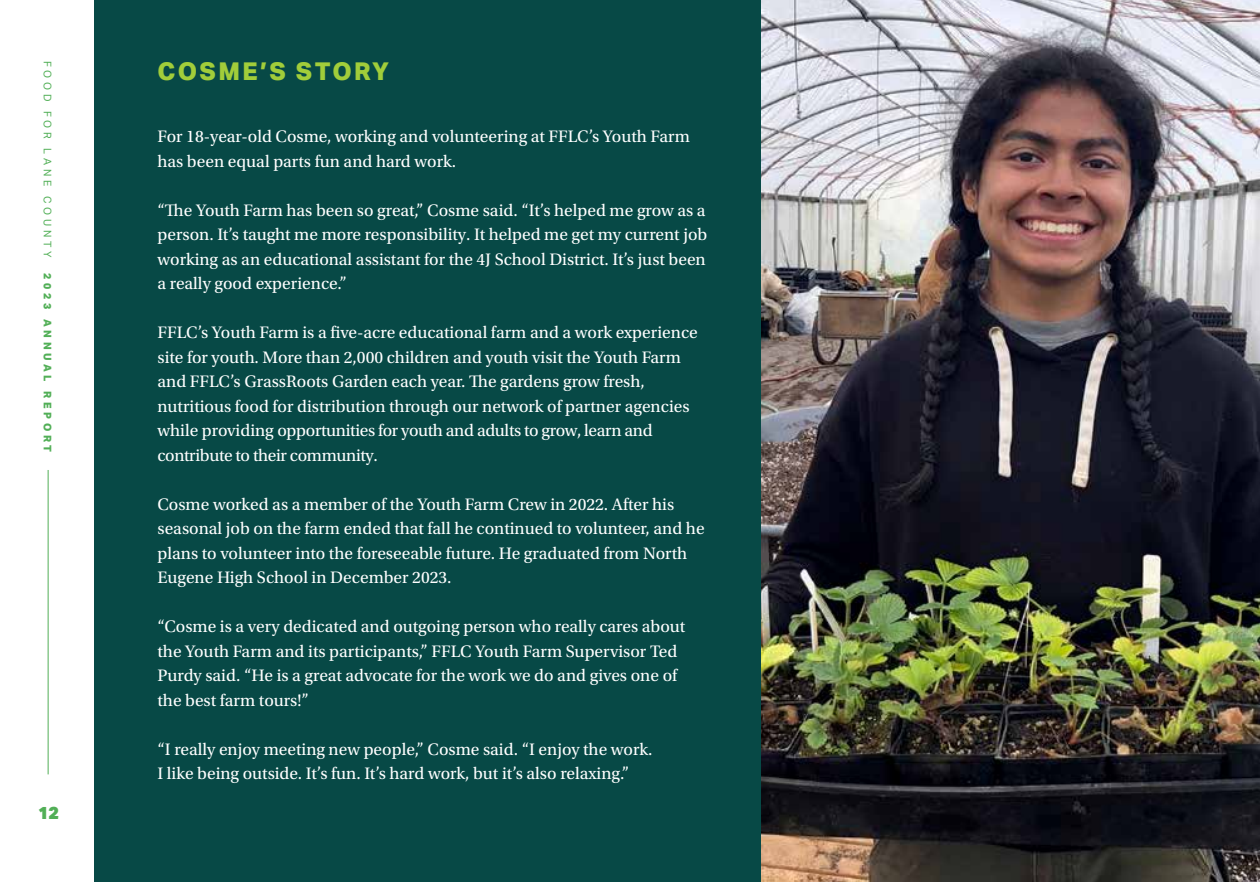
<style>
.page{position:relative;width:1260px;height:882px;background:#fff}
.page>*{position:absolute;margin:0;border:0;box-sizing:border-box;transform-origin:0 0}
.t1{font:800 24.5px "Aktiv Grotesk";letter-spacing:.1em;color:#a1cd3a}
.t2{font:17.5px/24.5px "Utopia Std";color:#fff}
.t3{font:900 17.5px "Aktiv Grotesk";color:#52af57}
.t4{font:10.5px "Aktiv Grotesk";letter-spacing:.35em;color:#52af57}
.t5{font:800 10.5px "Aktiv Grotesk";letter-spacing:.35em;color:#52af57}
</style>
<div class="page">
<hr style="left:48px;top:470px;width:1px;height:304px;background:#52af57">
<div style="left:94px;top:0;width:716px;height:882px;background:#074946"></div>
<img style="left:761px;top:0;width:499px;height:882px">
<p class="t4" style="left:54px;top:61px;width:198px;rotate:90deg">FOOD FOR LANE COUNTY</p>
<p class="t5" style="left:54px;top:273px;width:181px;rotate:90deg">2023 ANNUAL REPORT</p>
<p class="t3" style="left:38px;top:801px;width:22px">12</p>
<h1 class="t1" style="left:158px;top:58px;width:233px">COSME’S STORY</h1>
<p class="t2" style="left:158px;top:125px;width:534px">For 18-year-old Cosme, working and volunteering at FFLC’s Youth Farm has been equal parts fun and hard work.</p>
<p class="t2" style="left:158px;top:198px;width:551px;text-align:justify">“The Youth Farm has been so great,” Cosme said. “It’s helped me grow as a person. It’s taught me more responsibility. It helped me get my current job working as an educational assistant for the 4J School District. It’s just been a really good experience.”</p>
<p class="t2" style="left:158px;top:321px;width:542px">FFLC’s Youth Farm is a five-acre educational farm and a work experience site for youth. More than 2,000 children and youth visit the Youth Farm and FFLC’s GrassRoots Garden each year. The gardens grow fresh, nutritious food for distribution through our network of partner agencies while providing opportunities for youth and adults to grow, learn and contribute to their community.</p>
<p class="t2" style="left:158px;top:492px;width:549px">Cosme worked as a member of the Youth Farm Crew in 2022. After his seasonal job on the farm ended that fall he continued to volunteer, and he plans to volunteer into the foreseeable future. He graduated from North Eugene High School in December 2023.</p>
<p class="t2" style="left:158px;top:615px;width:529px">“Cosme is a very dedicated and outgoing person who really cares about the Youth Farm and its participants,” FFLC Youth Farm Supervisor Ted Purdy said. “He is a great advocate for the work we do and gives one of the best farm tours!”</p>
<p class="t2" style="left:158px;top:737px;width:496px">“I really enjoy meeting new people,” Cosme said. “I enjoy the work.<br>I like being outside. It’s fun. It’s hard work, but it’s also relaxing.”</p>
</div>
